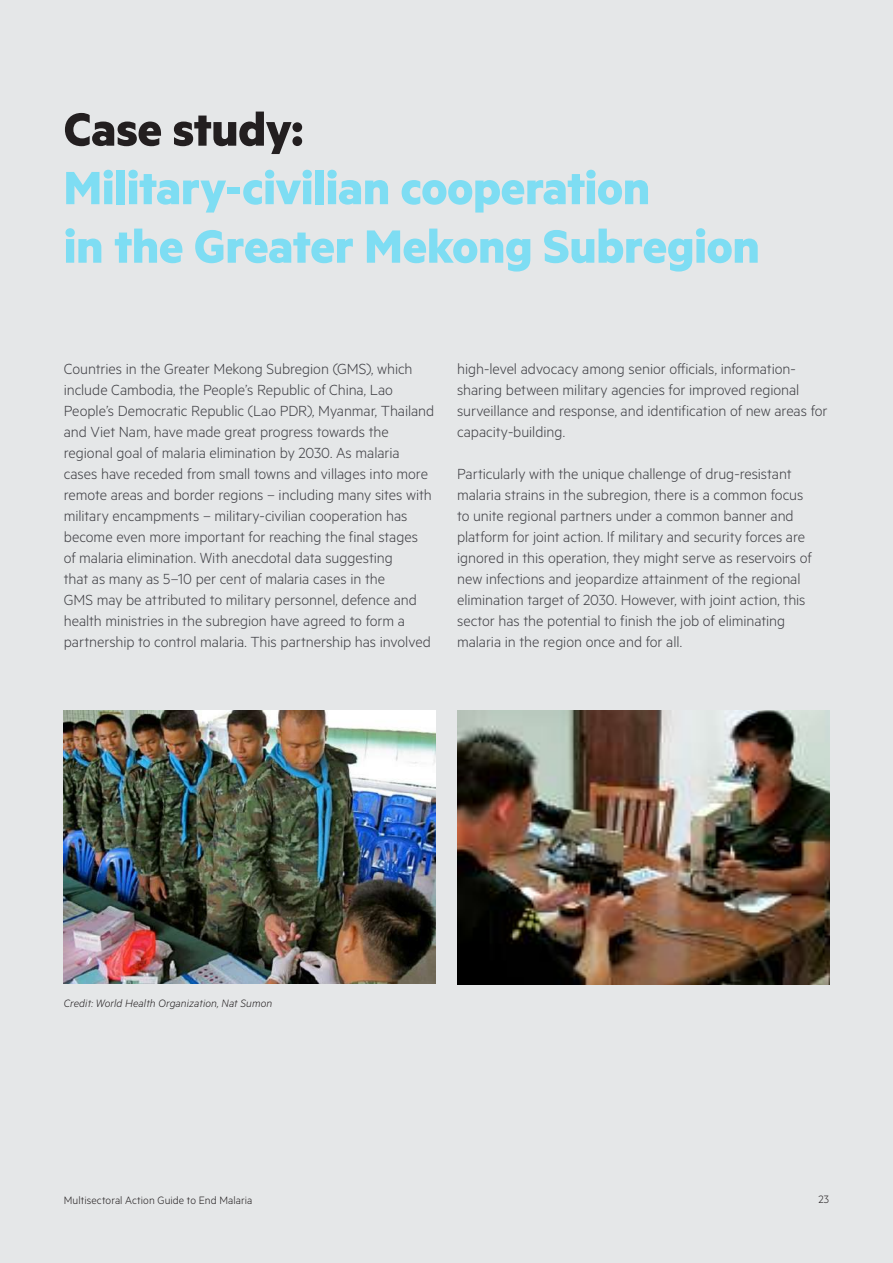
<style>
.page{position:relative;width:893px;height:1263px;background:#e5e7e8}
.page>*{position:absolute;margin:0;border:0;box-sizing:border-box;transform-origin:0 0}
.t1{font:700 52.5px/58.5px "Metric";letter-spacing:-.005em;color:#7eddf3}
.t2{font:700 52.5px "Metric";letter-spacing:-.01em;color:#231f20}
.t3{font:300 16.5px/21px "Metric";letter-spacing:-.005em;color:#414146}
.t4{font:italic 300 12px "Metric";letter-spacing:.01em;color:#231f20}
.t5{font:300 12px "Metric";letter-spacing:.01em;color:#231f20}
</style>
<div class="page">
<img style="left:64px;top:710px;width:372px;height:274px">
<img style="left:457px;top:710px;width:372px;height:274px">
<h1 class="t2" style="left:64px;top:97px;width:241px">Case study:</h1>
<h1 class="t1" style="left:64px;top:157px;width:697px">Military-civilian cooperation<br>in the Greater Mekong Subregion</h1>
<p class="t3" style="left:64px;top:358px;width:372px">Countries in the Greater Mekong Subregion (GMS), which include Cambodia, the People’s Republic of China, Lao People’s Democratic Republic (Lao PDR), Myanmar, Thailand and Viet Nam, have made great progress towards the regional goal of malaria elimination by 2030. As malaria cases have receded from small towns and villages into more remote areas and border regions – including many sites with military encampments – military-civilian cooperation has become even more important for reaching the final stages<br>of malaria elimination. With anecdotal data suggesting<br>that as many as 5–10 per cent of malaria cases in the<br>GMS may be attributed to military personnel, defence and health ministries in the subregion have agreed to form a partnership to control malaria. This partnership has involved</p>
<p class="t3" style="left:457px;top:358px;width:372px">high-level advocacy among senior officials, information&shy;sharing between military agencies for improved regional surveillance and response, and identification of new areas for capacity-building.</p>
<p class="t3" style="left:457px;top:463px;width:356px">Particularly with the unique challenge of drug-resistant malaria strains in the subregion, there is a common focus to unite regional partners under a common banner and platform for joint action. If military and security forces are ignored in this operation, they might serve as reservoirs of new infections and jeopardize attainment of the regional elimination target of 2030. However, with joint action, this sector has the potential to finish the job of eliminating malaria in the region once and for all.</p>
<p class="t4" style="left:64px;top:996px;width:210px">Credit: World Health Organization, Nat Sumon</p>
<p class="t5" style="left:64px;top:1193px;width:190px">Multisectoral Action Guide to End Malaria</p>
<p class="t5" style="left:818px;top:1192px;width:12px">23</p>
</div>
